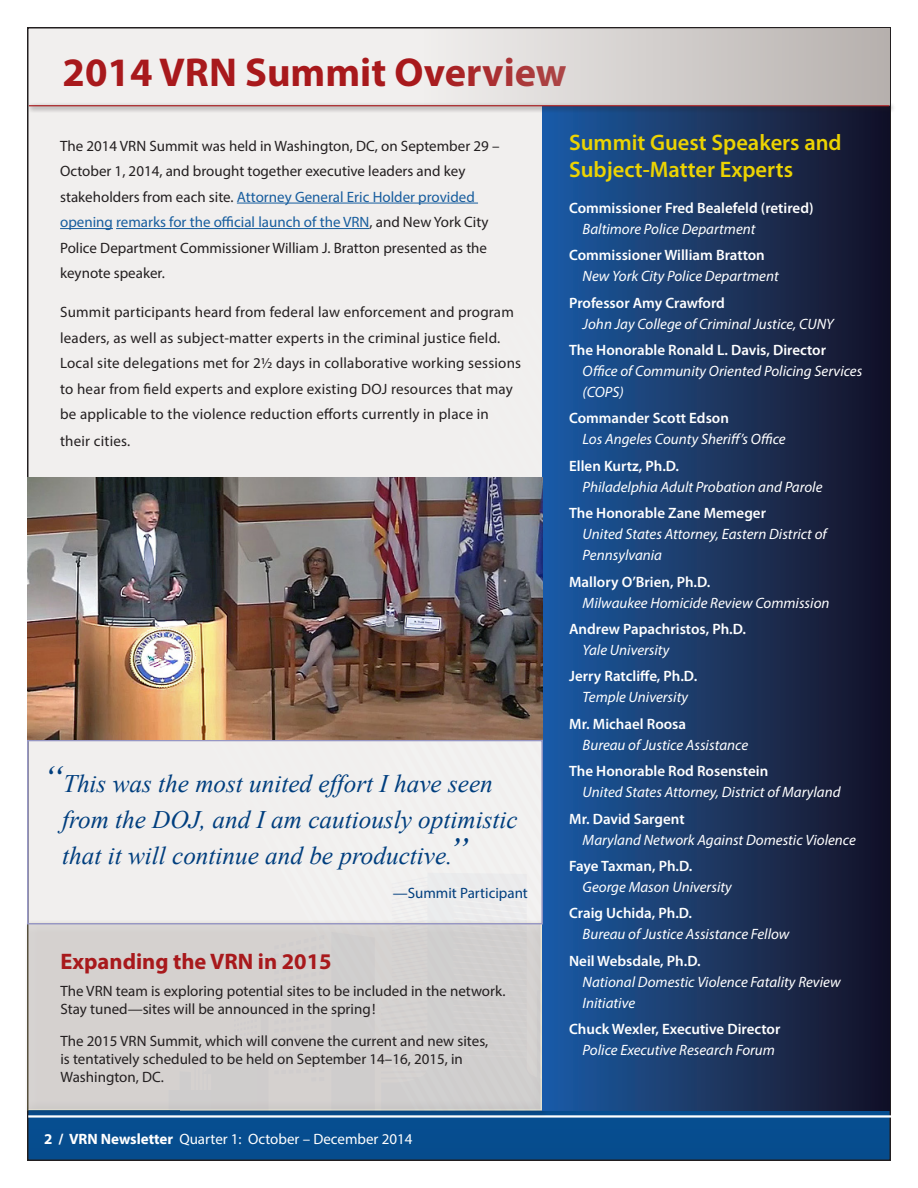
<style>
.page{position:relative;width:918px;height:1188px;background:#fff}
.page>*{position:absolute;margin:0;border:0;box-sizing:border-box;transform-origin:0 0}
.heaadline{font:700 40.5px "Myriad Pro";color:#a8191c}
.t1{font:italic 25.2px/36px "Times New Roman";color:#003e7e}
.subhead_one{font:600 22.5px/27px "Myriad Pro";color:#ecd302}
.subhead_one-2{font:700 22.5px "Myriad Pro";color:#a8191c}
.body{font:15px/25.5px "Myriad Pro";color:#231f20}
.toc_italic_text{font:italic 15px/21px "Myriad Pro";color:#fff}
.name_text{font:600 15px "Myriad Pro";color:#fff}
.name_text-2{font:italic 15px/21px "Myriad Pro";color:#fff}
.t2{font:15px "Myriad Pro";color:#fff}
.body-2{font:15px "Myriad Pro";color:#003e7e}
.s1{color:#175d9e}
.s2{font-size:37.8px}
.s3{font-weight:700}
.s4{font-weight:600;font-style:normal}
</style>
<div class="page">
<div style="left:27px;top:1111px;width:863px;height:49px;background:#064d8f"></div>
<div style="left:28px;top:28px;width:863px;height:1082px;background:#f1efee"></div>
<hr style="left:28px;top:1115px;width:863px;height:3px;background:#fff">
<div style="left:24px;top:920px;width:525px;height:197px;background:#231f20;opacity:.75"></div>
<div style="left:26px;top:922px;width:518px;height:190px;background:#d5d1cf"></div>
<div style="left:542px;top:107px;width:348px;height:1004px;background:linear-gradient(to right,#1d5ca4,#171123)"></div>
<div style="left:27px;top:740px;width:516px;height:184px;border:2px solid #9797c4"></div>
<hr style="left:237px;top:203px;width:241px;height:1px;background:#175d9e">
<hr style="left:60px;top:228px;width:53px;height:1px;background:#175d9e">
<hr style="left:116px;top:228px;width:254px;height:1px;background:#175d9e">
<img style="left:27px;top:478px;width:515px;height:262px">
<div style="left:26px;top:102px;width:870px;height:11px;background:#231f20;opacity:.75"></div>
<hr style="left:28px;top:104px;width:863px;height:4px;background:#231f20;opacity:.24">
<div style="left:421px;top:28px;width:469px;height:77px;background:linear-gradient(to right,#f1efee,#b6b0ad)"></div>
<p class="heaadline" style="left:63px;top:46px;width:506px">2014 VRN Summit Overview</p>
<p class="body" style="left:60px;top:133px;width:441px">The 2014 VRN Summit was held in Washington, DC, on September 29 – October 1, 2014, and brought together executive leaders and key stakeholders from each site. <span class="s1">Attorney General Eric Holder provided opening remarks for the official launch of the VRN</span>, and New York City Police Department Commissioner William J. Bratton presented as the keynote speaker.</p>
<p class="body" style="left:60px;top:299px;width:463px">Summit participants heard from federal law enforcement and program leaders, as well as subject-matter experts in the criminal justice field.<br>Local site delegations met for 2½ days in collaborative working sessions to hear from field experts and explore existing DOJ resources that may be applicable to the violence reduction efforts currently in place in</p>
<p class="body" style="left:60px;top:428px;width:72px">their cities.</p>
<p class="t1" style="left:62px;top:765px;width:457px;text-indent:-20px"><span class="s2">“</span>This was the most united effort I have seen from the DOJ, and I am cautiously optimistic that it will continue and be productive.<span class="s2">”</span></p>
<p class="body-2" style="left:393px;top:883px;width:137px">—Summit Participant</p>
<p class="subhead_one-2" style="left:60px;top:947px;width:273px">Expanding the VRN in 2015</p>
<p class="body" style="left:60px;top:982px;width:447px;line-height:18px">The VRN team is exploring potential sites to be included in the network.<br>Stay tuned—sites will be announced in the spring!</p>
<p class="body" style="left:60px;top:1032px;width:429px;line-height:18px">The 2015 VRN Summit, which will convene the current and new sites, is tentatively scheduled to be held on September 14–16, 2015, in<br>Washington, DC.</p>
<p class="t2" style="left:44px;top:1129px;width:370px"><span class="s3">2 / VRN Newsletter</span> Quarter 1: October – December 2014</p>
<p class="subhead_one" style="left:569px;top:129px;width:274px">Summit Guest Speakers and<br>Subject-Matter Experts</p>
<p class="name_text" style="left:569px;top:198px;width:246px">Commissioner Fred Bealefeld (retired)</p>
<p class="toc_italic_text" style="left:583px;top:218px;width:174px">Baltimore Police Department</p>
<p class="name_text" style="left:569px;top:246px;width:197px">Commissioner William Bratton</p>
<p class="toc_italic_text" style="left:583px;top:265px;width:198px">New York City Police Department</p>
<p class="name_text" style="left:569px;top:293px;width:157px">Professor Amy Crawford</p>
<p class="toc_italic_text" style="left:583px;top:313px;width:253px">John Jay College of Criminal Justice, CUNY</p>
<p class="name_text" style="left:569px;top:340px;width:258px">The Honorable Ronald L. Davis, Director</p>
<p class="toc_italic_text" style="left:583px;top:360px;width:281px">Office of Community Oriented Policing Services (COPS)</p>
<p class="name_text" style="left:569px;top:409px;width:161px">Commander Scott Edson</p>
<p class="toc_italic_text" style="left:583px;top:429px;width:205px">Los Angeles County Sheriff’s Office</p>
<p class="name_text" style="left:569px;top:456px;width:111px">Ellen Kurtz, Ph.D.</p>
<p class="toc_italic_text" style="left:583px;top:476px;width:241px">Philadelphia Adult Probation and Parole</p>
<p class="name_text" style="left:569px;top:504px;width:198px">The Honorable Zane Memeger</p>
<p class="toc_italic_text" style="left:583px;top:523px;width:246px">United States Attorney, Eastern District of<br>Pennsylvania</p>
<p class="name_text" style="left:569px;top:572px;width:143px">Mallory O’Brien, Ph.D.</p>
<p class="toc_italic_text" style="left:583px;top:592px;width:248px">Milwaukee Homicide Review Commission</p>
<p class="name_text" style="left:569px;top:619px;width:178px">Andrew Papachristos, Ph.D.</p>
<p class="toc_italic_text" style="left:583px;top:639px;width:88px">Yale University</p>
<p class="name_text" style="left:569px;top:667px;width:130px">Jerry Ratcliffe, Ph.D.</p>
<p class="toc_italic_text" style="left:583px;top:687px;width:107px">Temple University</p>
<p class="name_text" style="left:569px;top:714px;width:119px">Mr. Michael Roosa</p>
<p class="toc_italic_text" style="left:583px;top:734px;width:167px">Bureau of Justice Assistance</p>
<p class="name_text" style="left:569px;top:762px;width:201px">The Honorable Rod Rosenstein</p>
<p class="toc_italic_text" style="left:583px;top:781px;width:259px">United States Attorney, District of Maryland</p>
<p class="name_text" style="left:569px;top:809px;width:117px">Mr. David Sargent</p>
<p class="toc_italic_text" style="left:583px;top:829px;width:275px">Maryland Network Against Domestic Violence</p>
<p class="name_text" style="left:569px;top:856px;width:125px">Faye Taxman, Ph.D.</p>
<p class="toc_italic_text" style="left:583px;top:876px;width:151px">George Mason University</p>
<p class="name_text-2" style="left:583px;top:903px;width:208px;text-indent:-14px"><span class="s4">Craig Uchida, Ph.D.<br></span>Bureau of Justice Assistance Fellow</p>
<p class="name_text" style="left:569px;top:951px;width:133px">Neil Websdale, Ph.D.</p>
<p class="toc_italic_text" style="left:583px;top:971px;width:259px">National Domestic Violence Fatality Review<br>Initiative</p>
<p class="name_text" style="left:569px;top:1020px;width:213px">Chuck Wexler, Executive Director</p>
<p class="toc_italic_text" style="left:583px;top:1039px;width:194px">Police Executive Research Forum</p>
</div>
